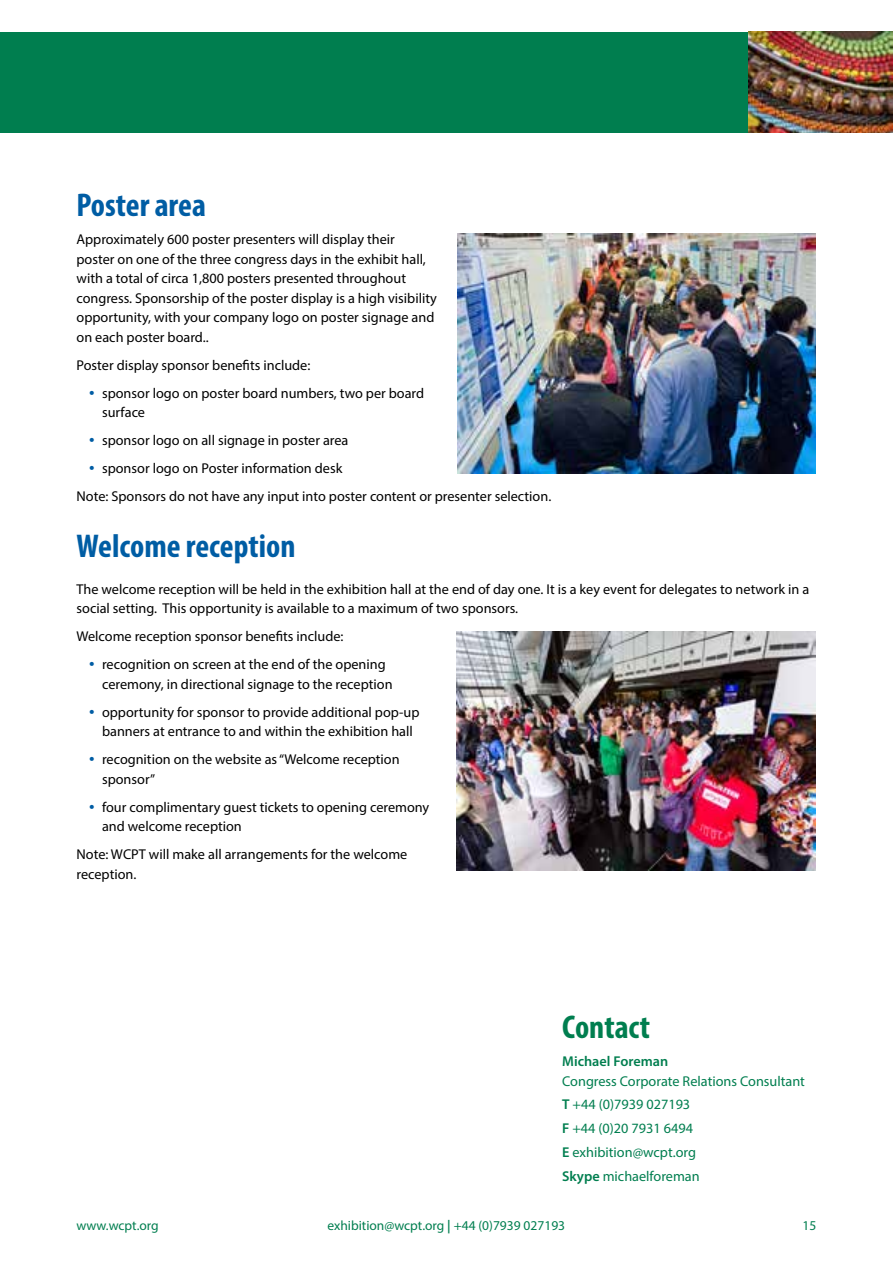
<style>
.page{position:relative;width:893px;height:1263px;background:#fff}
.page>*{position:absolute;margin:0;border:0;box-sizing:border-box;transform-origin:0 0}
.t1{font:700 condensed 33px "Myriad Pro";color:#005da4}
.t2{font:700 condensed 33px "Myriad Pro";color:#007e4f}
.t3{font:14.25px/19.5px "Myriad Pro";color:#000}
.t4{font:14.25px/23.7px "Myriad Pro";color:#007e4f}
.t5{font:600 14.25px "Myriad Pro";color:#007e4f}
.t6{font:13.5px "Myriad Pro";color:#007e4f}
.s1{font-size:19.5px;color:#005da4}
.s2{font-weight:600}
</style>
<div class="page">
<div style="left:0;top:32px;width:893px;height:101px;background:#007e4f"></div>
<img style="left:748px;top:32px;width:145px;height:101px">
<img style="left:458px;top:234px;width:358px;height:239px">
<img style="left:456px;top:631px;width:360px;height:240px">
<h1 class="t1" style="left:77px;top:184px;width:131px">Poster area</h1>
<p class="t3" style="left:77px;top:229px;width:362px">Approximately 600 poster presenters will display their<br>poster on one of the three congress days in the exhibit hall, with a total of circa 1,800 posters presented throughout congress. Sponsorship of the poster display is a high visibility opportunity, with your company logo on poster signage and on each poster board..</p>
<p class="t3" style="left:77px;top:355px;width:235px">Poster display sponsor benefits include:</p>
<p class="t3" style="left:102px;top:383px;width:324px;text-indent:-13px"><span class="s1">•</span> sponsor logo on poster board numbers, two per board surface</p>
<p class="t3" style="left:89px;top:430px;width:261px"><span class="s1">•</span> sponsor logo on all signage in poster area</p>
<p class="t3" style="left:77px;top:454px;width:476px;line-height:28px;text-indent:13px"><span class="s1">•</span> sponsor logo on Poster information desk<br>Note: Sponsors do not have any input into poster content or presenter selection.</p>
<h1 class="t1" style="left:77px;top:526px;width:220px">Welcome reception</h1>
<p class="t3" style="left:77px;top:579px;width:734px">The welcome reception will be held in the exhibition hall at the end of day one. It is a key event for delegates to network in a social setting. This opportunity is available to a maximum of two sponsors.</p>
<p class="t3" style="left:77px;top:626px;width:268px">Welcome reception sponsor benefits include:</p>
<p class="t3" style="left:102px;top:654px;width:292px;text-indent:-13px"><span class="s1">•</span> recognition on screen at the end of the opening ceremony, in directional signage to the reception</p>
<p class="t3" style="left:89px;top:702px;width:332px;text-align:center"><span class="s1">•</span> opportunity for sponsor to provide additional pop-up banners at entrance to and within the exhibition hall</p>
<p class="t3" style="left:102px;top:749px;width:299px;text-indent:-13px"><span class="s1">•</span> recognition on the website as “Welcome reception sponsor”</p>
<p class="t3" style="left:102px;top:797px;width:329px;text-indent:-13px"><span class="s1">•</span> four complimentary guest tickets to opening ceremony and welcome reception</p>
<p class="t3" style="left:77px;top:844px;width:332px">Note: WCPT will make all arrangements for the welcome reception.</p>
<h1 class="t2" style="left:562px;top:1006px;width:89px">Contact</h1>
<p class="t5" style="left:562px;top:1052px;width:107px">Michael Foreman</p>
<p class="t4" style="left:562px;top:1069px;width:244px">Congress Corporate Relations Consultant<br><span class="s2">T</span> +44 (0)7939 027193<br><span class="s2">F</span> +44 (0)20 7931 6494<br><span class="s2">E</span> exhibition@wcpt.org<br><span class="s2">Skype</span> michaelforeman</p>
<p class="t6" style="left:76px;top:1217px;width:84px">www.wcpt.org</p>
<p class="t6" style="left:327px;top:1217px;width:239px">exhibition@wcpt.org <span class="s2">|</span> +44 (0)7939 027193</p>
<p class="t6" style="left:803px;top:1217px;width:15px">15</p>
</div>
